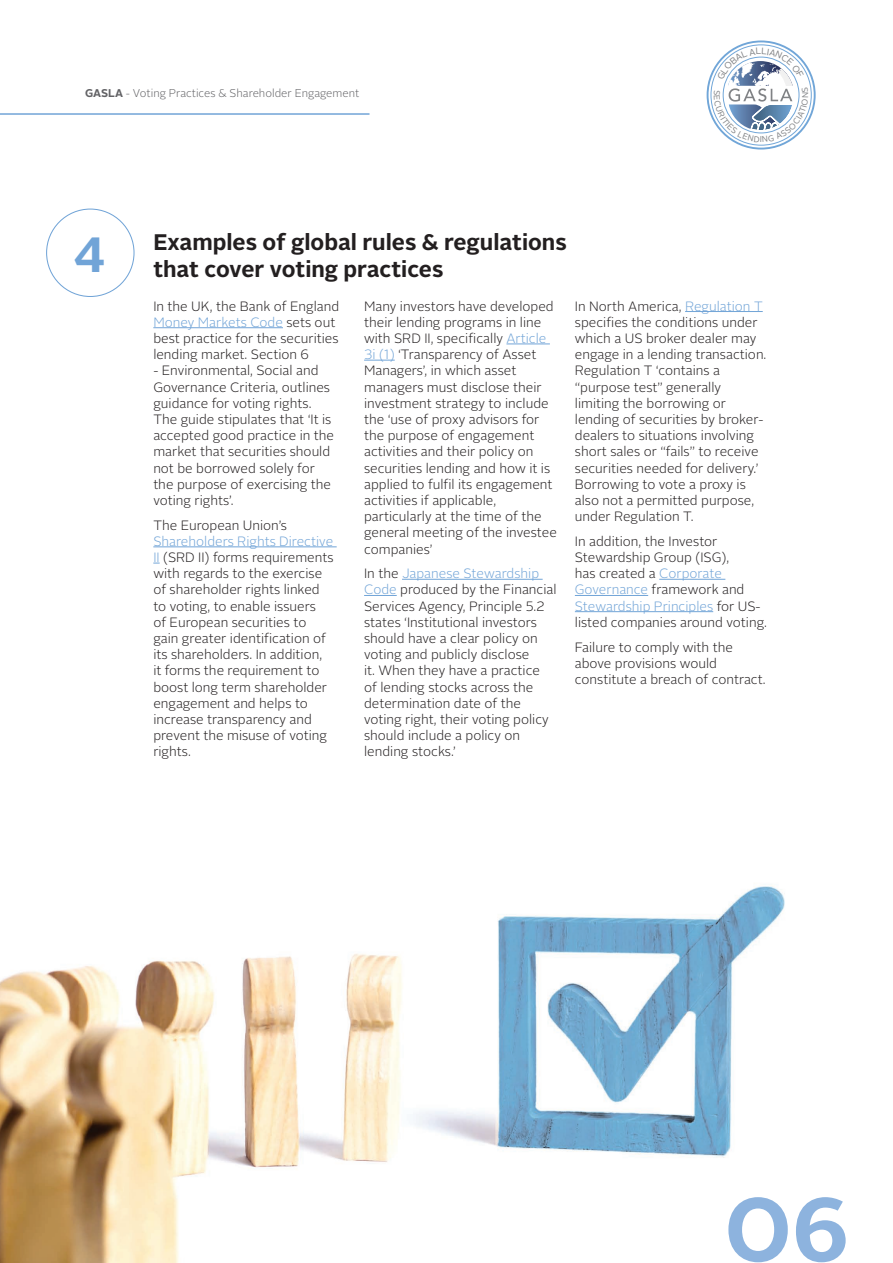
<style>
.page{position:relative;width:893px;height:1263px;background:#fff}
.page>*{position:absolute;margin:0;border:0;box-sizing:border-box;transform-origin:0 0}
.t1{font:700 90px "Alright Sans";color:#8db3de}
.t2{font:700 49.35px "Alright Sans";color:#71a4d7}
.t3{font:700 22.5px/27px "Alright Sans";color:#231f20}
.t4{font:300 13.5px/16.2px "Alright Sans";color:#231f20}
.t5{font:300 11.25px "Alright Sans";color:#636366}
.s1{font-weight:700}
.s2{color:#71a4d7}
</style>
<div class="page">
<hr style="left:153px;top:327px;width:130px;height:1px;background:#71a4d7">
<hr style="left:153px;top:546px;width:184px;height:1px;background:#71a4d7">
<hr style="left:506px;top:344px;width:44px;height:1px;background:#71a4d7">
<hr style="left:364px;top:360px;width:31px;height:1px;background:#71a4d7">
<hr style="left:402px;top:579px;width:141px;height:1px;background:#71a4d7">
<hr style="left:364px;top:595px;width:33px;height:1px;background:#71a4d7">
<hr style="left:685px;top:311px;width:78px;height:1px;background:#71a4d7">
<hr style="left:659px;top:579px;width:66px;height:1px;background:#71a4d7">
<hr style="left:575px;top:595px;width:73px;height:1px;background:#71a4d7">
<hr style="left:575px;top:611px;width:138px;height:1px;background:#71a4d7">
<hr style="left:0;top:113px;width:369px;height:2px;background:#71a4d7">
<div style="left:707px;top:41px;width:109px;height:109px;border:2px solid #71a6d8;border-radius:50%"></div>
<img style="left:0;top:886px;width:785px;height:377px">
<svg style="left:714px;top:48px;width:94px;height:94px"></svg>
<p class="t5" style="left:85px;top:86px;width:276px"><span class="s1">GASLA</span> - Voting Practices &amp; Shareholder Engagement</p>
<p class="t2" style="left:73px;top:220px;width:33px">4</p>
<p class="t3" style="left:153px;top:229px;width:415px">Examples of global rules &amp; regulations that cover voting practices</p>
<p class="t4" style="left:153px;top:298px;width:188px">In the UK, the Bank of England<br><span class="s2">Money Markets Code</span> sets out best practice for the securities lending market. Section 6</p>
<p class="t4" style="left:153px;top:363px;width:182px">- Environmental, Social and<br>Governance Criteria, outlines guidance for voting rights.<br>The guide stipulates that ‘It is accepted good practice in the market that securities should not be borrowed solely for the purpose of exercising the voting rights’.</p>
<p class="t4" style="left:153px;top:517px;width:182px">The European Union’s<br><span class="s2">Shareholders Rights Directive<br>II</span> (SRD II) forms requirements with regards to the exercise of shareholder rights linked to voting, to enable issuers<br>of European securities to gain greater identification of its shareholders. In addition, it forms the requirement to boost long term shareholder engagement and helps to increase transparency and prevent the misuse of voting rights.</p>
<p class="t4" style="left:364px;top:298px;width:194px">Many investors have developed their lending programs in line with SRD II, specifically <span class="s2">Article<br>3i (1)</span> ‘Transparency of Asset<br>Managers’, in which asset managers must disclose their investment strategy to include the ‘use of proxy advisors for the purpose of engagement activities and their policy on securities lending and how it is applied to fulfil its engagement activities if applicable, particularly at the time of the general meeting of the investee companies’</p>
<p class="t4" style="left:364px;top:566px;width:194px">In the <span class="s2">Japanese Stewardship<br>Code</span> produced by the Financial<br>Services Agency, Principle 5.2 states ‘Institutional investors should have a clear policy on voting and publicly disclose<br>it. When they have a practice<br>of lending stocks across the determination date of the voting right, their voting policy should include a policy on lending stocks.’</p>
<p class="t4" style="left:575px;top:298px;width:193px">In North America, <span class="s2">Regulation T </span>specifies the conditions under which a US broker dealer may engage in a lending transaction.<br>Regulation T ‘contains a “purpose test” generally limiting the borrowing or lending of securities by broker&shy;dealers to situations involving short sales or “fails” to receive securities needed for delivery.’<br>Borrowing to vote a proxy is also not a permitted purpose, under Regulation T.</p>
<p class="t4" style="left:575px;top:533px;width:194px">In addition, the Investor<br>Stewardship Group (ISG),<br>has created a <span class="s2">Corporate<br>Governance</span> framework and<br><span class="s2">Stewardship Principles</span> for US&shy;listed companies around voting.</p>
<p class="t4" style="left:575px;top:639px;width:192px">Failure to comply with the above provisions would constitute a breach of contract.</p>
<p class="t1" style="left:724px;top:1166px;width:126px">06</p>
</div>
